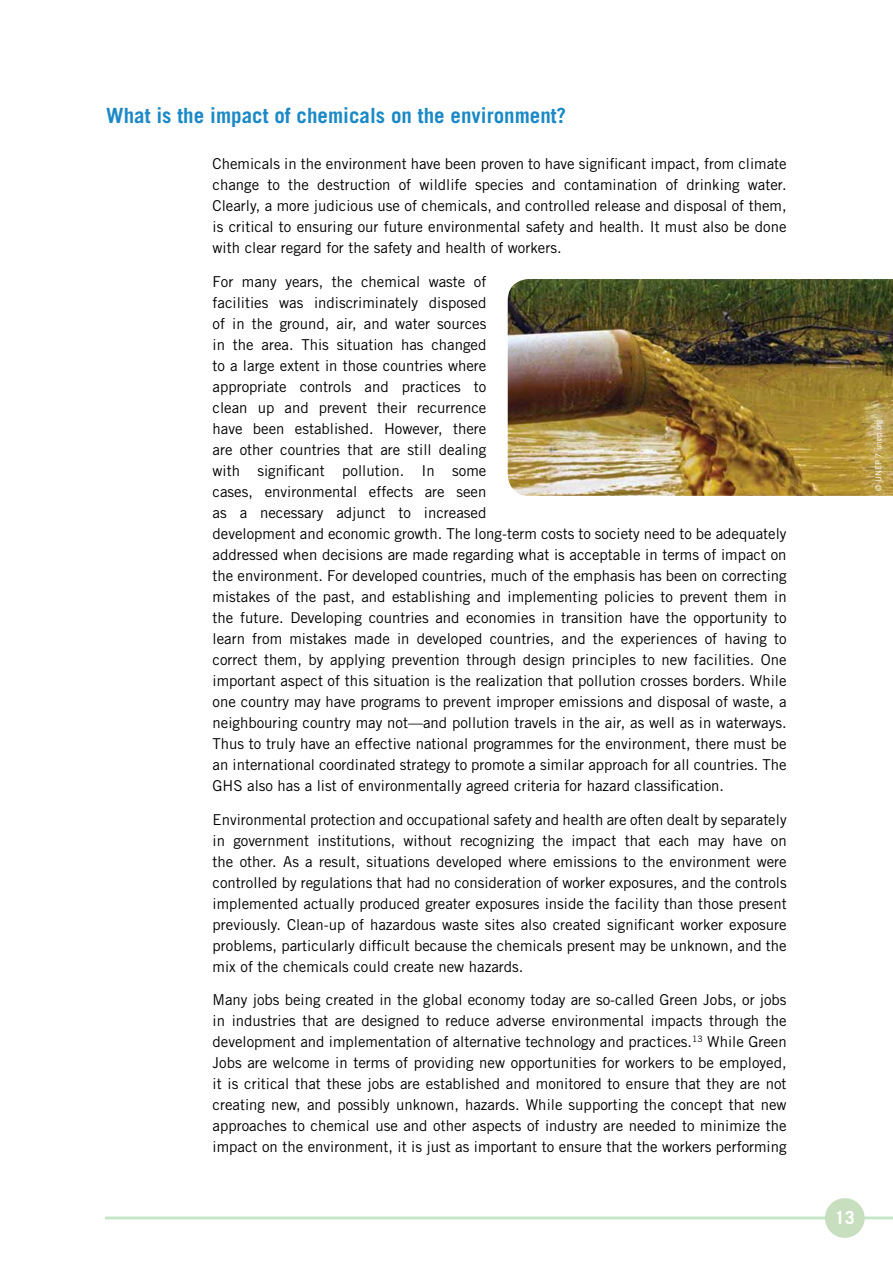
<style>
.page{position:relative;width:893px;height:1263px;background:#fff}
.page>*{position:absolute;margin:0;border:0;box-sizing:border-box;transform-origin:0 0}
.t1{font:700 21px "Trade Gothic";color:#1b89c6}
.t2{font:700 18px "Trade Gothic";color:#fff}
.t3{font:15px/21px "Trade Gothic";color:#000;text-align:justify}
.t4{font:8.25px "Trade Gothic";letter-spacing:-.01em;color:#fff}
</style>
<div class="page">
<hr style="left:105px;top:1216px;width:788px;height:3px;background:#41ad49">
<div style="left:825px;top:1198px;width:40px;height:40px;background:#c7dfbf;border-radius:50%"></div>
<img style="left:508px;top:279px;width:385px;height:217px">
<h1 class="t1" style="left:106px;top:102px;width:461px">What is the impact of chemicals on the environment?</h1>
<p class="t3" style="left:213px;top:153px;width:576px">Chemicals in the environment have been proven to have significant impact, from climate change to the destruction of wildlife species and contamination of drinking water.<br>Clearly, a more judicious use of chemicals, and controlled release and disposal of them, is critical to ensuring our future environmental safety and health. It must also be done with clear regard for the safety and health of workers.</p>
<p class="t3" style="left:213px;top:271px;width:576px;text-align:left">For many years, the chemical waste of<br>facilities was indiscriminately disposed<br>of in the ground, air, and water sources<br>in the area. This situation has changed<br>to a large extent in those countries where<br>appropriate controls and practices to<br>clean up and prevent their recurrence<br>have been established. However, there<br>are other countries that are still dealing<br>with significant pollution. In some<br>cases, environmental effects are seen<br>as a necessary adjunct to increased<br>development and economic growth. The long-term costs to society need to be adequately addressed when decisions are made regarding what is acceptable in terms of impact on the environment. For developed countries, much of the emphasis has been on correcting mistakes of the past, and establishing and implementing policies to prevent them in the future. Developing countries and economies in transition have the opportunity to learn from mistakes made in developed countries, and the experiences of having to correct them, by applying prevention through design principles to new facilities. One important aspect of this situation is the realization that pollution crosses borders. While one country may have programs to prevent improper emissions and disposal of waste, a neighbouring country may not—and pollution travels in the air, as well as in waterways.<br>Thus to truly have an effective national programmes for the environment, there must be an international coordinated strategy to promote a similar approach for all countries. The GHS also has a list of environmentally agreed criteria for hazard classification.</p>
<p class="t3" style="left:213px;top:809px;width:576px">Environmental protection and occupational safety and health are often dealt by separately in government institutions, without recognizing the impact that each may have on the other. As a result, situations developed where emissions to the environment were controlled by regulations that had no consideration of worker exposures, and the controls implemented actually produced greater exposures inside the facility than those present previously. Clean-up of hazardous waste sites also created significant worker exposure problems, particularly difficult because the chemicals present may be unknown, and the mix of the chemicals could create new hazards.</p>
<p class="t3" style="left:213px;top:989px;width:576px">Many jobs being created in the global economy today are so-called Green Jobs, or jobs in industries that are designed to reduce adverse environmental impacts through the development and implementation of alternative technology and practices.<sup>13</sup> While Green Jobs are welcome in terms of providing new opportunities for workers to be employed, it is critical that these jobs are established and monitored to ensure that they are not creating new, and possibly unknown, hazards. While supporting the concept that new approaches to chemical use and other aspects of industry are needed to minimize the impact on the environment, it is just as important to ensure that the workers performing</p>
<p class="t4" style="left:874px;top:491px;width:73px;rotate:-90deg">© UNEP 7 unep.org</p>
<p class="t2" style="left:835px;top:1206px;width:22px">13</p>
</div>
